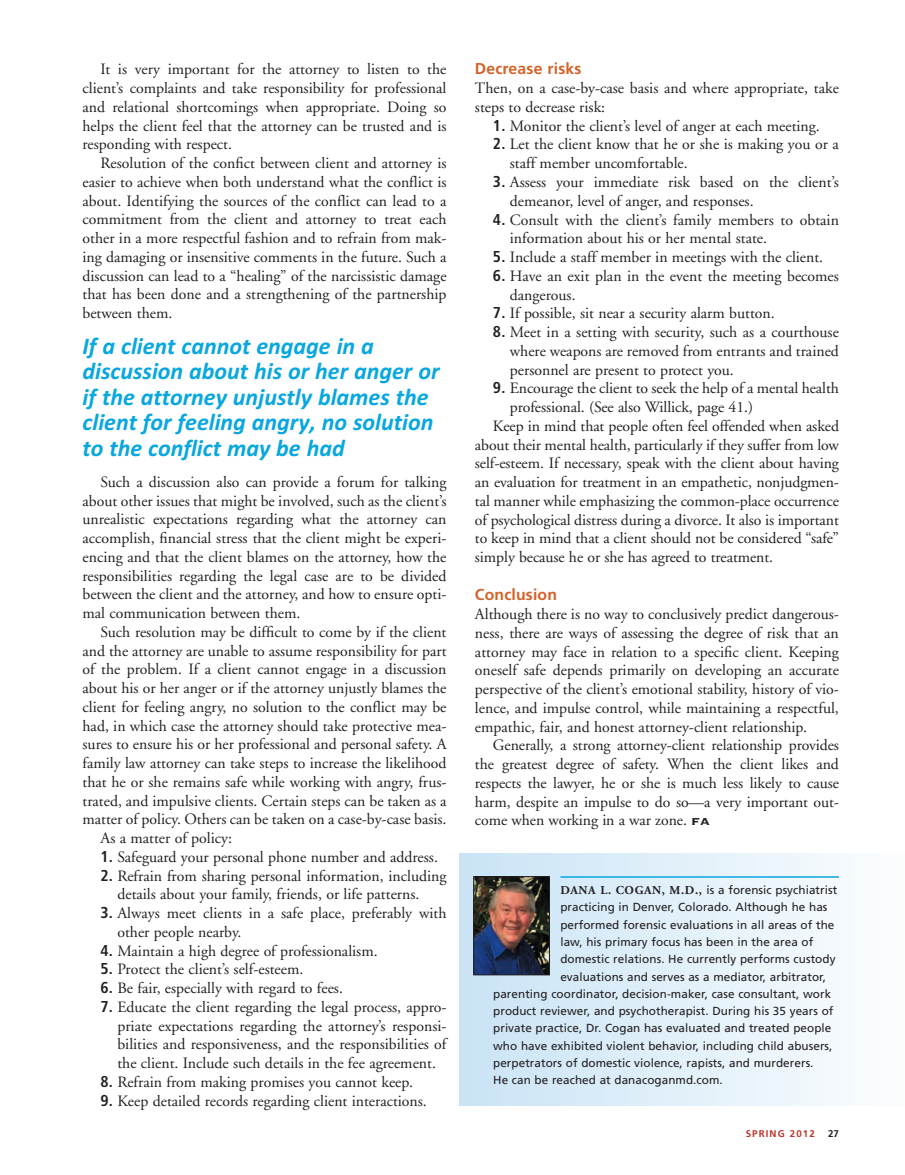
<style>
.page{position:relative;width:905px;height:1175px;background:#fff}
.page>*{position:absolute;margin:0;border:0;box-sizing:border-box;transform-origin:0 0}
.t1{font:italic 700 24px/25.5px "Calibri";color:#08a7e0}
.t2{font:15.75px/18.8px "Adobe Garamond";color:#231f20;text-align:justify}
.t3{font:700 15.75px "Frutiger LT";letter-spacing:.01em;color:#d46229}
.t4{font:11.7px "Frutiger LT";letter-spacing:.005em;color:#231f20}
.t5{font:700 9.75px "Frutiger LT";letter-spacing:.11em;color:#c0352c}
.t6{font:700 9.75px "Frutiger LT";color:#231f20}
.s1{font-family:"Frutiger LT";font-weight:700;font-stretch:condensed}
.s2{font-family:"Copperplate Thirty Three BC"}
.s3{font-family:"Adobe Garamond";font-weight:700;font-size:12px}
</style>
<div class="page">
<div style="left:459px;top:854px;width:445px;height:252px;background:linear-gradient(to right,#c9e4f6,#fcfdfe)"></div>
<hr style="left:560px;top:876px;width:278px;height:1px;background:#08a7e0">
<img style="left:475px;top:878px;width:73px;height:95px">
<div style="left:473px;top:876px;width:77px;height:99px;border:1px solid #231f20"></div>
<p class="t2" style="left:82px;top:61px;width:365px;text-indent:18px">It is very important for the attorney to listen to the client’s complaints and take responsibility for professional and relational shortcomings when appropriate. Doing so helps the client feel that the attorney can be trusted and is responding with respect.</p>
<p class="t2" style="left:82px;top:155px;width:365px;text-indent:18px">Resolution of the confict between client and attorney is easier to achieve when both understand what the conflict is about. Identifying the sources of the conflict can lead to a commitment from the client and attorney to treat each other in a more respectful fashion and to refrain from mak&shy;ing damaging or insensitive comments in the future. Such a discussion can lead to a “healing” of the narcissistic damage that has been done and a strengthening of the partnership between them.</p>
<h1 class="t1" style="left:82px;top:333px;width:358px">If a client cannot engage in a discussion about his or her anger or if the attorney unjustly blames the client for feeling angry, no solution to the conflict may be had</h1>
<p class="t2" style="left:82px;top:474px;width:365px;text-indent:18px">Such a discussion also can provide a forum for talking about other issues that might be involved, such as the client’s unrealistic expectations regarding what the attorney can accomplish, financial stress that the client might be experi&shy;encing and that the client blames on the attorney, how the responsibilities regarding the legal case are to be divided between the client and the attorney, and how to ensure opti&shy;mal communication between them.</p>
<p class="t2" style="left:100px;top:624px;width:347px">Such resolution may be difficult to come by if the client</p>
<p class="t2" style="left:82px;top:642px;width:365px">and the attorney are unable to assume responsibility for part</p>
<p class="t2" style="left:82px;top:661px;width:365px">of the problem. If a client cannot engage in a discussion</p>
<p class="t2" style="left:82px;top:680px;width:365px">about his or her anger or if the attorney unjustly blames the</p>
<p class="t2" style="left:82px;top:699px;width:365px">client for feeling angry, no solution to the conflict may be</p>
<p class="t2" style="left:82px;top:717px;width:365px">had, in which case the attorney should take protective mea-</p>
<p class="t2" style="left:82px;top:736px;width:365px">sures to ensure his or her professional and personal safety. A</p>
<p class="t2" style="left:82px;top:755px;width:365px">family law attorney can take steps to increase the likelihood</p>
<p class="t2" style="left:82px;top:774px;width:365px">that he or she remains safe while working with angry, frus-</p>
<p class="t2" style="left:82px;top:792px;width:365px">trated, and impulsive clients. Certain steps can be taken as a</p>
<p class="t2" style="left:82px;top:811px;width:365px">matter of policy. Others can be taken on a case-by-case basis.</p>
<p class="t2" style="left:100px;top:830px;width:133px">As a matter of policy:</p>
<p class="t2" style="left:100px;top:849px;width:339px"><span class="s1">1.</span> Safeguard your personal phone number and address.</p>
<p class="t2" style="left:117px;top:867px;width:330px;text-indent:-17px"><span class="s1">2.</span> Refrain from sharing personal information, including details about your family, friends, or life patterns.</p>
<p class="t2" style="left:117px;top:905px;width:330px;text-indent:-17px"><span class="s1">3.</span> Always meet clients in a safe place, preferably with other people nearby.</p>
<p class="t2" style="left:100px;top:942px;width:279px"><span class="s1">4.</span> Maintain a high degree of professionalism.</p>
<p class="t2" style="left:100px;top:961px;width:204px"><span class="s1">5.</span> Protect the client’s self-esteem.</p>
<p class="t2" style="left:100px;top:980px;width:244px"><span class="s1">6.</span> Be fair, especially with regard to fees.</p>
<p class="t2" style="left:117px;top:999px;width:330px;text-indent:-17px"><span class="s1">7.</span> Educate the client regarding the legal process, appro&shy;priate expectations regarding the attorney’s responsi&shy;bilities and responsiveness, and the responsibilities of the client. Include such details in the fee agreement.</p>
<p class="t2" style="left:100px;top:1073px;width:314px"><span class="s1">8.</span> Refrain from making promises you cannot keep.</p>
<p class="t2" style="left:100px;top:1092px;width:328px"><span class="s1">9.</span> Keep detailed records regarding client interactions.</p>
<p class="t3" style="left:475px;top:63px;width:108px">Decrease risks</p>
<p class="t2" style="left:475px;top:80px;width:365px">Then, on a case-by-case basis and where appropriate, take steps to decrease risk:</p>
<p class="t2" style="left:493px;top:118px;width:328px"><span class="s1">1.</span> Monitor the client’s level of anger at each meeting.</p>
<p class="t2" style="left:510px;top:136px;width:330px;text-indent:-17px"><span class="s1">2.</span> Let the client know that he or she is making you or a staff member uncomfortable.</p>
<p class="t2" style="left:510px;top:174px;width:330px;text-indent:-17px"><span class="s1">3.</span> Assess your immediate risk based on the client’s demeanor, level of anger, and responses.</p>
<p class="t2" style="left:510px;top:211px;width:330px;text-indent:-17px"><span class="s1">4.</span> Consult with the client’s family members to obtain information about his or her mental state.</p>
<p class="t2" style="left:493px;top:249px;width:332px"><span class="s1">5.</span> Include a staff member in meetings with the client.</p>
<p class="t2" style="left:510px;top:268px;width:330px;text-indent:-17px"><span class="s1">6.</span> Have an exit plan in the event the meeting becomes dangerous.</p>
<p class="t2" style="left:493px;top:305px;width:283px"><span class="s1">7.</span> If possible, sit near a security alarm button.</p>
<p class="t2" style="left:510px;top:324px;width:330px;text-indent:-17px"><span class="s1">8.</span> Meet in a setting with security, such as a courthouse where weapons are removed from entrants and trained personnel are present to protect you.</p>
<p class="t2" style="left:493px;top:380px;width:347px"><span class="s1">9.</span> Encourage the client to seek the help of a mental health</p>
<p class="t2" style="left:510px;top:399px;width:245px">professional. (See also Willick, page 41.)</p>
<p class="t2" style="left:493px;top:418px;width:347px">Keep in mind that people often feel offended when asked</p>
<p class="t2" style="left:475px;top:436px;width:365px">about their mental health, particularly if they suffer from low</p>
<p class="t2" style="left:475px;top:455px;width:365px">self-esteem. If necessary, speak with the client about having</p>
<p class="t2" style="left:475px;top:474px;width:365px">an evaluation for treatment in an empathetic, nonjudgmen-</p>
<p class="t2" style="left:475px;top:493px;width:365px">tal manner while emphasizing the common-place occurrence</p>
<p class="t2" style="left:475px;top:511px;width:365px">of psychological distress during a divorce. It also is important</p>
<p class="t2" style="left:475px;top:530px;width:365px">to keep in mind that a client should not be considered “safe”</p>
<p class="t2" style="left:475px;top:549px;width:300px">simply because he or she has agreed to treatment.</p>
<p class="t3" style="left:475px;top:588px;width:84px">Conclusion</p>
<p class="t2" style="left:475px;top:606px;width:365px">Although there is no way to conclusively predict dangerous&shy;ness, there are ways of assessing the degree of risk that an attorney may face in relation to a specific client. Keeping oneself safe depends primarily on developing an accurate perspective of the client’s emotional stability, history of vio&shy;lence, and impulse control, while maintaining a respectful, empathic, fair, and honest attorney-client relationship.</p>
<p class="t2" style="left:475px;top:737px;width:365px;text-indent:18px">Generally, a strong attorney-client relationship provides the greatest degree of safety. When the client likes and respects the lawyer, he or she is much less likely to cause harm, despite an impulse to do so—a very important out&shy;come when working in a war zone. <span class="s2">fa</span></p>
<p class="t4" style="left:560px;top:885px;width:278px"><span class="s3">DANA L. COGAN, M.D.,</span> is a forensic psychiatrist</p>
<p class="t4" style="left:560px;top:902px;width:268px">practicing in Denver, Colorado. Although he has</p>
<p class="t4" style="left:560px;top:920px;width:275px">performed forensic evaluations in all areas of the</p>
<p class="t4" style="left:560px;top:937px;width:254px">law, his primary focus has been in the area of</p>
<p class="t4" style="left:560px;top:954px;width:277px">domestic relations. He currently performs custody</p>
<p class="t4" style="left:560px;top:971px;width:267px">evaluations and serves as a mediator, arbitrator,</p>
<p class="t4" style="left:493px;top:989px;width:339px">parenting coordinator, decision-maker, case consultant, work</p>
<p class="t4" style="left:493px;top:1006px;width:342px">product reviewer, and psychotherapist. During his 35 years of</p>
<p class="t4" style="left:493px;top:1023px;width:340px">private practice, Dr. Cogan has evaluated and treated people</p>
<p class="t4" style="left:493px;top:1040px;width:341px">who have exhibited violent behavior, including child abusers,</p>
<p class="t4" style="left:493px;top:1058px;width:322px">perpetrators of domestic violence, rapists, and murderers.</p>
<p class="t4" style="left:493px;top:1075px;width:231px">He can be reached at danacoganmd.com.</p>
<p class="t5" style="left:745px;top:1130px;width:71px">SPRING 2012</p>
<p class="t6" style="left:828px;top:1130px;width:12px">27</p>
</div>
